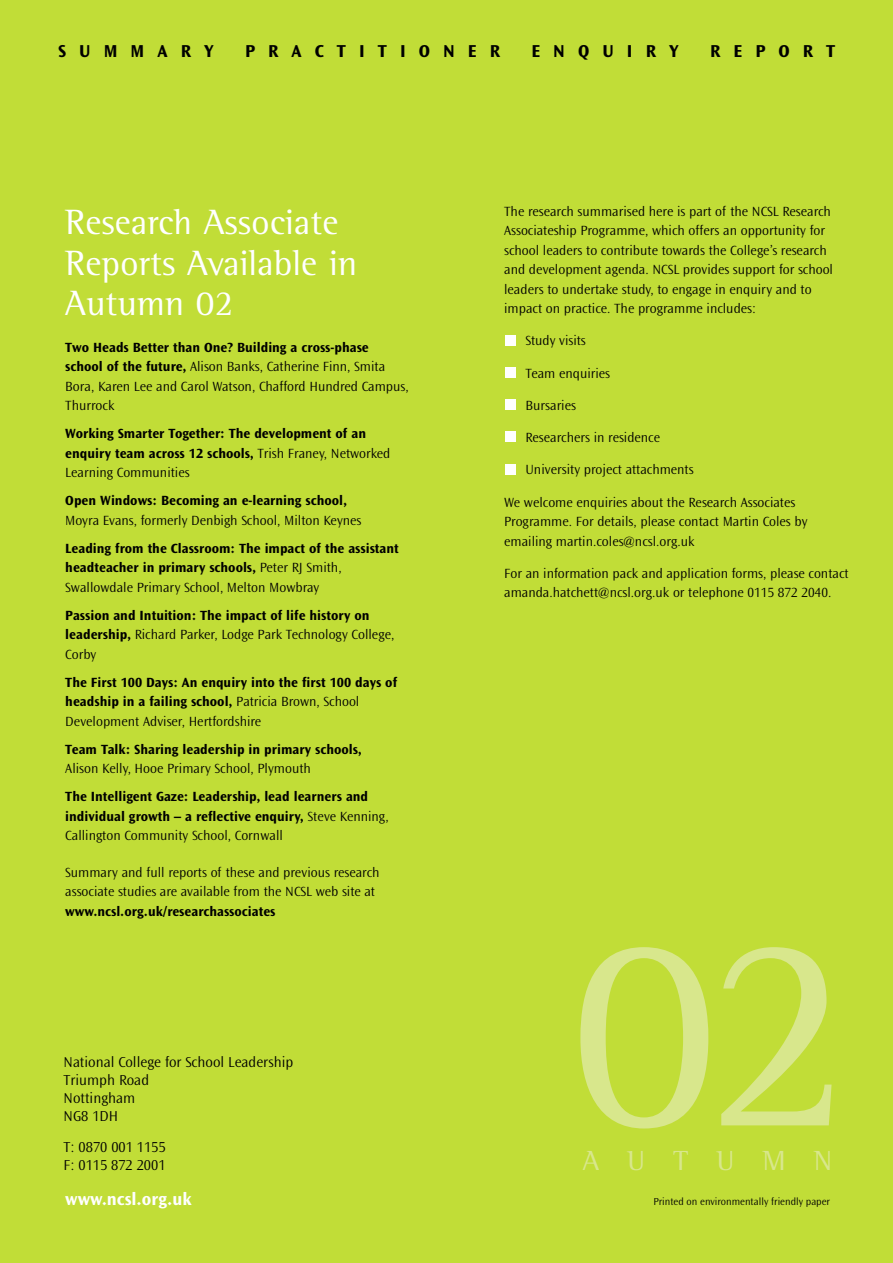
<style>
.page{position:relative;width:893px;height:1263px;background:#fff}
.page>*{position:absolute;margin:0;border:0;box-sizing:border-box;transform-origin:0 0}
.t1{font:283.35px "AT Rotis Semi Serif";color:#d8e78c}
.t2{font:36px/40.5px "AT Rotis Semi Serif";color:#fff}
.t3{font:28.35px "AT Rotis Semi Serif";letter-spacing:.99em;color:#d8e78c}
.t4{font:700 18px "Ocean Sans";letter-spacing:.725em;color:#000}
.t5{font:700 18px "Ocean Sans";color:#fff}
.t6{font:300 15px/18px "Ocean Sans";color:#000}
.t7{font:300 13.8px/19.5px "Ocean Sans";color:#000}
.t8{font:700 13.8px/19.5px "Ocean Sans";color:#000}
.t9{font:300 10.5px "Ocean Sans";color:#000}
.s1{font-weight:700}
.s2{font-weight:300}
</style>
<div class="page">
<div style="left:0;top:0;width:892px;height:1263px;background:#c1dd37"></div>
<div style="left:505px;top:464px;width:11px;height:10px;background:#fff"></div>
<div style="left:505px;top:432px;width:11px;height:10px;background:#fff"></div>
<div style="left:505px;top:399px;width:11px;height:11px;background:#fff"></div>
<div style="left:505px;top:367px;width:11px;height:11px;background:#fff"></div>
<div style="left:505px;top:335px;width:11px;height:10px;background:#fff"></div>
<h3 class="t4" style="left:58px;top:44px;width:157px">SUMMARY</h3>
<h3 class="t4" style="left:245px;top:44px;width:257px">PRACTITIONER</h3>
<h3 class="t4" style="left:531px;top:44px;width:149px">ENQUIRY</h3>
<h3 class="t4" style="left:710px;top:44px;width:127px">REPORT</h3>
<h2 class="t2" style="left:65px;top:205px;width:293px">Research Associate<br>Reports Available in<br>Autumn 02</h2>
<p class="t7" style="left:65px;top:339px;width:345px"><span class="s1">Two Heads Better than One? Building a cross-phase school of the future,</span> Alison Banks, Catherine Finn, Smita Bora, Karen Lee and Carol Watson, Chafford Hundred Campus, Thurrock</p>
<p class="t8" style="left:65px;top:425px;width:326px">Working Smarter Together: The development of an enquiry team across 12 schools, <span class="s2">Trish Franey, Networked<br>Learning Communities</span></p>
<p class="t8" style="left:65px;top:492px;width:283px">Open Windows: Becoming an e-learning school,</p>
<p class="t7" style="left:65px;top:512px;width:298px">Moyra Evans, formerly Denbigh School, Milton Keynes</p>
<p class="t8" style="left:65px;top:540px;width:335px">Leading from the Classroom: The impact of the assistant headteacher in primary schools, <span class="s2">Peter RJ Smith,<br>Swallowdale Primary School, Melton Mowbray</span></p>
<p class="t8" style="left:65px;top:607px;width:330px">Passion and Intuition: The impact of life history on leadership, <span class="s2">Richard Parker, Lodge Park Technology College,<br>Corby</span></p>
<p class="t8" style="left:65px;top:674px;width:333px">The First 100 Days: An enquiry into the first 100 days of headship in a failing school, <span class="s2">Patricia Brown, School<br>Development Adviser, Hertfordshire</span></p>
<p class="t8" style="left:65px;top:741px;width:298px">Team Talk: Sharing leadership in primary schools,</p>
<p class="t7" style="left:65px;top:760px;width:247px">Alison Kelly, Hooe Primary School, Plymouth</p>
<p class="t8" style="left:65px;top:788px;width:325px">The Intelligent Gaze: Leadership, lead learners and individual growth – a reflective enquiry, <span class="s2">Steve Kenning,<br>Callington Community School, Cornwall</span></p>
<p class="t7" style="left:65px;top:864px;width:316px">Summary and full reports of these and previous research associate studies are available from the NCSL web site at</p>
<p class="t8" style="left:65px;top:903px;width:212px">www.ncsl.org.uk/researchassociates</p>
<p class="t6" style="left:64px;top:1054px;width:231px">National College for School Leadership<br>Triumph Road<br>Nottingham<br>NG8 1DH</p>
<p class="t6" style="left:64px;top:1139px;width:103px">T: 0870 001 1155<br>F: 0115 872 2001</p>
<p class="t7" style="left:504px;top:203px;width:330px">The research summarised here is part of the NCSL Research Associateship Programme, which offers an opportunity for school leaders to contribute towards the College’s research and development agenda. NCSL provides support for school leaders to undertake study, to engage in enquiry and to impact on practice. The programme includes:</p>
<p class="t7" style="left:525px;top:332px;width:62px">Study visits</p>
<p class="t7" style="left:525px;top:365px;width:86px">Team enquiries</p>
<p class="t7" style="left:525px;top:397px;width:52px">Bursaries</p>
<p class="t7" style="left:525px;top:429px;width:136px">Researchers in residence</p>
<p class="t7" style="left:525px;top:461px;width:170px">University project attachments</p>
<p class="t7" style="left:504px;top:494px;width:305px">We welcome enquiries about the Research Associates<br>Programme. For details, please contact Martin Coles by emailing martin.coles@ncsl.org.uk</p>
<p class="t7" style="left:504px;top:565px;width:346px">For an information pack and application forms, please contact amanda.hatchett@ncsl.org.uk or telephone 0115 872 2040.</p>
<h1 class="t1" style="left:570px;top:917px;width:281px">02</h1>
<h3 class="t3" style="left:583px;top:1149px;width:251px">AUTUMN</h3>
<h3 class="t5" style="left:65px;top:1192px;width:128px">www.ncsl.org.uk</h3>
<p class="t9" style="left:653px;top:1197px;width:178px">Printed on environmentally friendly paper</p>
</div>
